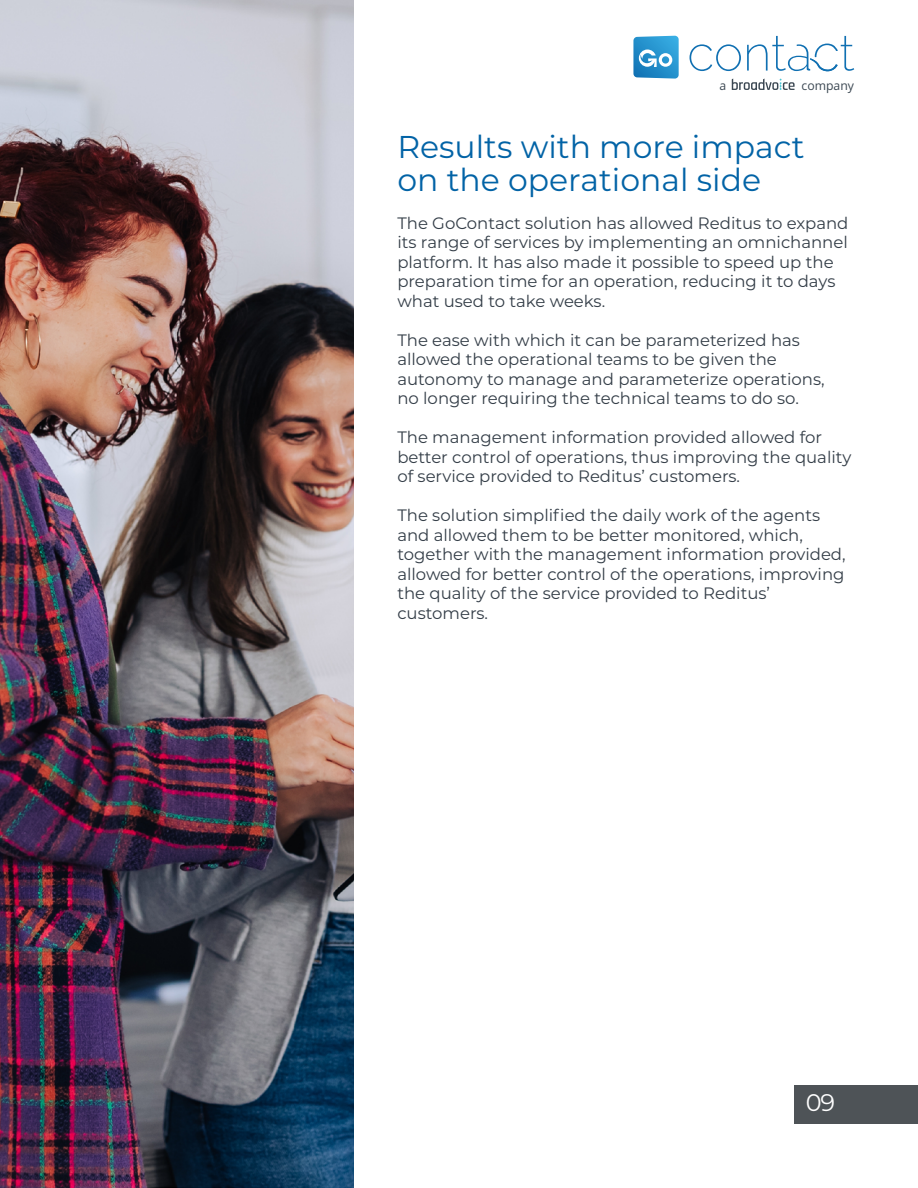
<style>
.page{position:relative;width:918px;height:1188px;background:#fff}
.page>*{position:absolute;margin:0;border:0;box-sizing:border-box;transform-origin:0 0}
.t1{font:31.5px/33px "Montserrat";color:#0263a6}
.t2{font:24px "Montserrat";color:#fff}
.t3{font:16.5px/19.5px "Montserrat";color:#333d47}
.t4{font:13.05px "Khula";color:#3b4752}
</style>
<div class="page">
<svg style="left:633px;top:36px;width:46px;height:43px;background:#4ca5d5"></svg>
<svg style="left:690px;top:36px;width:164px;height:35px"></svg>
<svg style="left:732px;top:79px;width:63px;height:11px"></svg>
<img style="left:0;top:0;width:354px;height:1188px">
<div style="left:795px;top:1085px;width:123px;height:39px;background:#4e5357"></div>
<p class="t4" style="left:719px;top:78px;width:8px">a</p>
<p class="t4" style="left:802px;top:78px;width:54px">company</p>
<h1 class="t1" style="left:397px;top:129px;width:409px">Results with more impact on the operational side</h1>
<p class="t3" style="left:397px;top:212px;width:453px">The GoContact solution has allowed Reditus to expand its range of services by implementing an omnichannel platform. It has also made it possible to speed up the preparation time for an operation, reducing it to days what used to take weeks.</p>
<p class="t3" style="left:397px;top:329px;width:429px">The ease with which it can be parameterized has allowed the operational teams to be given the autonomy to manage and parameterize operations, no longer requiring the technical teams to do so.</p>
<p class="t3" style="left:397px;top:427px;width:456px">The management information provided allowed for better control of operations, thus improving the quality of service provided to Reditus’ customers.</p>
<p class="t3" style="left:397px;top:505px;width:450px">The solution simplified the daily work of the agents and allowed them to be better monitored, which, together with the management information provided, allowed for better control of the operations, improving the quality of the service provided to Reditus’ customers.</p>
<h2 class="t2" style="left:806px;top:1086px;width:31px">09</h2>
</div>
